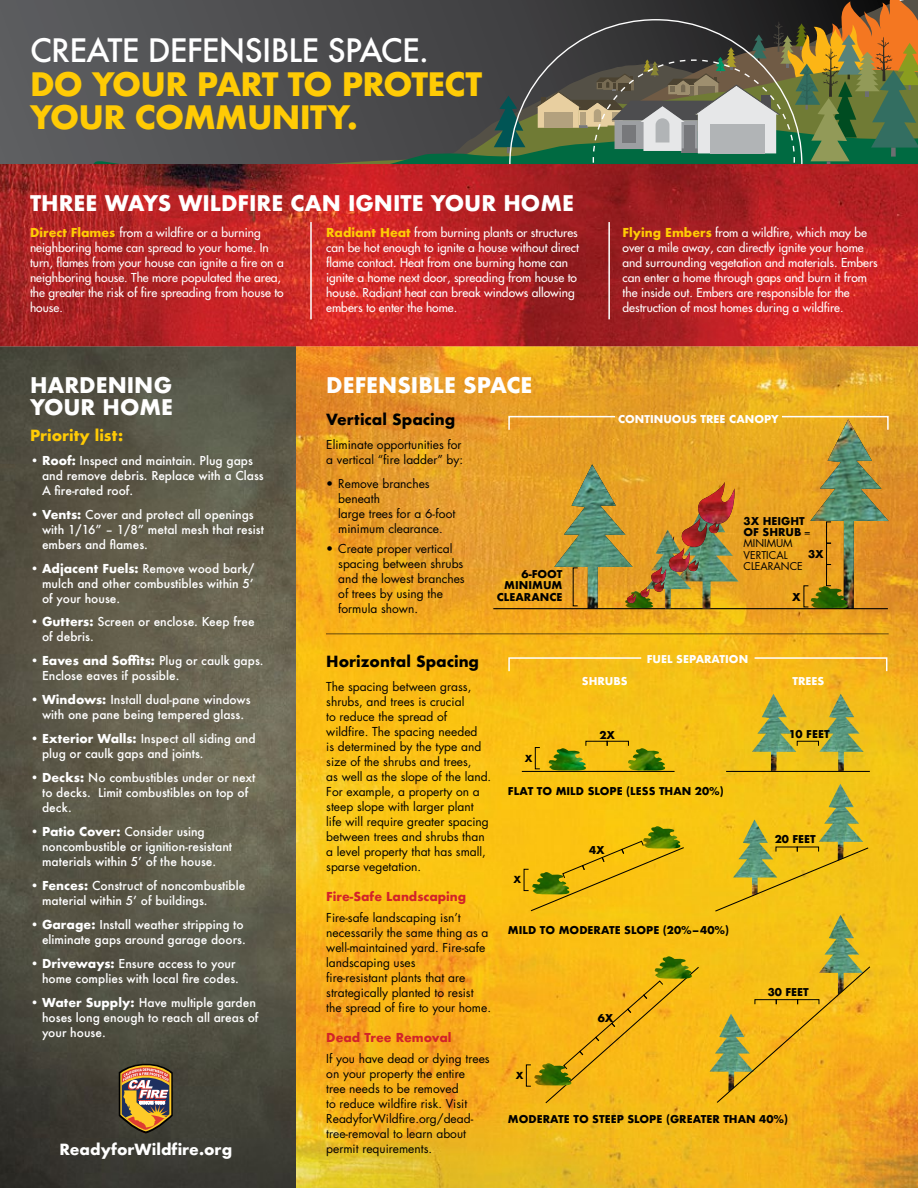
<style>
.page{position:relative;width:918px;height:1188px;background:#fff}
.page>*{position:absolute;margin:0;border:0;box-sizing:border-box;transform-origin:0 0}
.t1{font:700 31.35px/33.5px "Futura";letter-spacing:-.025em;color:#ffcb05}
.t2{font:500 31.35px "Futura";letter-spacing:-.025em;color:#fff}
.t3{font:700 21px/22.5px "Futura";color:#fff}
.t4{font:700 15px "Futura";color:#000}
.t5{font:700 15px "Futura";color:#fff}
.t6{font:700 15px "Futura";color:#ffcb05}
.t7{font:500 12px/15px "Futura";color:#fff}
.t8{font:12px/15px "Futura";color:#000}
.t9{font:12px/15px "Futura";color:#fff}
.t10{font:700 12px "Futura";color:#d2232a}
.t11{font:700 10.5px/11.2px "Futura";color:#000;text-align:right}
.t12{font:700 10.5px "Futura";color:#fff}
.t13{font:10.5px/11.2px "Futura";color:#000}
.t14{font:700 9.45px "Futura";color:#000}
.s1{font-weight:700;color:#ffcb05}
.s2{font-weight:700}
</style>
<div class="page">
<div style="left:0;top:0;width:894px;height:164px;background:#5a5b5e"></div>
<svg style="left:93px;top:0;width:825px;height:164px"></svg>
<img style="left:296px;top:346px;width:622px;height:842px">
<img style="left:0;top:346px;width:296px;height:842px">
<hr style="left:493px;top:608px;width:395px;height:1px;background:#000">
<img style="left:691px;top:499px;width:48px;height:110px">
<img style="left:554px;top:464px;width:182px;height:144px">
<hr style="left:522px;top:771px;width:153px;height:1px;background:#000">
<img style="left:627px;top:748px;width:39px;height:23px">
<img style="left:642px;top:826px;width:39px;height:15px">
<img style="left:654px;top:956px;width:38px;height:10px">
<img style="left:548px;top:748px;width:38px;height:23px">
<img style="left:534px;top:1063px;width:10px;height:23px">
<div style="left:535px;top:747px;width:5px;height:22px;border:1px solid #000"></div>
<svg style="left:530px;top:841px;width:155px;height:71px"></svg>
<svg style="left:544px;top:966px;width:156px;height:138px"></svg>
<img style="left:819px;top:694px;width:45px;height:77px">
<img style="left:819px;top:784px;width:44px;height:63px">
<img style="left:819px;top:915px;width:44px;height:50px">
<img style="left:752px;top:694px;width:44px;height:77px">
<img style="left:733px;top:819px;width:44px;height:28px">
<img style="left:710px;top:1014px;width:6px;height:78px">
<hr style="left:726px;top:771px;width:144px;height:1px;background:#000">
<svg style="left:714px;top:847px;width:156px;height:65px"></svg>
<svg style="left:716px;top:965px;width:155px;height:139px"></svg>
<div style="left:797px;top:741px;width:22px;height:5px;border:1px solid #000"></div>
<div style="left:755px;top:999px;width:21px;height:5px;border:1px solid #000"></div>
<div style="left:776px;top:999px;width:22px;height:5px;border:1px solid #000"></div>
<div style="left:797px;top:999px;width:22px;height:5px;border:1px solid #000"></div>
<svg style="left:119px;top:1064px;width:54px;height:70px"></svg>
<hr style="left:326px;top:633px;width:563px;height:2px;background:#000">
<div style="left:526px;top:1065px;width:5px;height:21px;border:1px solid #000"></div>
<svg style="left:508px;top:415px;width:109px;height:16px"></svg>
<svg style="left:508px;top:657px;width:135px;height:16px"></svg>
<svg style="left:780px;top:415px;width:109px;height:194px"></svg>
<svg style="left:753px;top:657px;width:135px;height:16px"></svg>
<img style="left:0;top:164px;width:918px;height:182px">
<hr style="left:310px;top:222px;width:2px;height:97px;background:#fff">
<hr style="left:608px;top:222px;width:2px;height:97px;background:#fff">
<h1 class="t2" style="left:30px;top:29px;width:400px">CREATE DEFENSIBLE SPACE.</h1>
<h1 class="t1" style="left:30px;top:67px;width:454px">DO YOUR PART TO PROTECT<br>YOUR COMMUNITY.</h1>
<h2 class="t3" style="left:30px;top:192px;width:546px">THREE WAYS WILDFIRE CAN IGNITE YOUR HOME</h2>
<p class="t9" style="left:30px;top:225px;width:255px"><span class="s1">Direct Flames</span> from a wildfire or a burning neighboring home can spread to your home. In turn, flames from your house can ignite a fire on a neighboring house. The more populated the area, the greater the risk of fire spreading from house to house.</p>
<p class="t9" style="left:326px;top:225px;width:254px"><span class="s1">Radiant Heat</span> from burning plants or structures can be hot enough to ignite a house without direct flame contact. Heat from one burning home can ignite a home next door, spreading from house to house. Radiant heat can break windows allowing embers to enter the home.</p>
<p class="t9" style="left:623px;top:225px;width:257px"><span class="s1">Flying Embers</span> from a wildfire, which may be over a mile away, can directly ignite your home and surrounding vegetation and materials. Embers can enter a home through gaps and burn it from the inside out. Embers are responsible for the destruction of most homes during a wildfire.</p>
<h2 class="t3" style="left:30px;top:374px;width:145px">HARDENING<br>YOUR HOME</h2>
<p class="t6" style="left:30px;top:424px;width:95px">Priority list:</p>
<p class="t7" style="left:42px;top:453px;width:223px;text-indent:-12px"><span class="s2">• Roof:</span> Inspect and maintain. Plug gaps and remove debris. Replace with a Class<br>A fire-rated roof.</p>
<p class="t7" style="left:42px;top:507px;width:223px;text-indent:-12px"><span class="s2">• Vents:</span> Cover and protect all openings with 1/16” – 1/8” metal mesh that resist embers and flames.</p>
<p class="t7" style="left:42px;top:560px;width:214px;text-align:justify;text-indent:-12px"><span class="s2">• Adjacent Fuels:</span> Remove wood bark/ mulch and other combustibles within 5’ of your house.</p>
<p class="t7" style="left:42px;top:614px;width:214px;text-indent:-12px"><span class="s2">• Gutters:</span> Screen or enclose. Keep free of debris.</p>
<p class="t7" style="left:42px;top:653px;width:223px;text-indent:-12px"><span class="s2">• Eaves and Soffits:</span> Plug or caulk gaps.<br>Enclose eaves if possible.</p>
<p class="t7" style="left:30px;top:692px;width:222px;text-align:center"><span class="s2">• Windows:</span> Install dual-pane windows with one pane being tempered glass.</p>
<p class="t7" style="left:42px;top:731px;width:215px;text-indent:-12px"><span class="s2">• Exterior Walls:</span> Inspect all siding and plug or caulk gaps and joints.</p>
<p class="t7" style="left:42px;top:770px;width:215px;text-indent:-12px"><span class="s2">• Decks:</span> No combustibles under or next to decks. Limit combustibles on top of deck.</p>
<p class="t7" style="left:42px;top:824px;width:192px;text-indent:-12px"><span class="s2">• Patio Cover:</span> Consider using noncombustible or ignition-resistant materials within 5’ of the house.</p>
<p class="t7" style="left:42px;top:878px;width:205px;text-indent:-12px"><span class="s2">• Fences:</span> Construct of noncombustible material within 5’ of buildings.</p>
<p class="t7" style="left:30px;top:917px;width:217px;text-align:right"><span class="s2">• Garage:</span> Install weather stripping to eliminate gaps around garage doors.</p>
<p class="t7" style="left:30px;top:956px;width:210px;text-align:right"><span class="s2">• Driveways:</span> Ensure access to your home complies with local fire codes.</p>
<p class="t7" style="left:42px;top:994px;width:218px;text-indent:-12px"><span class="s2">• Water Supply:</span> Have multiple garden hoses long enough to reach all areas of your house.</p>
<p class="t5" style="left:59px;top:1138px;width:174px">ReadyforWildfire.org</p>
<h2 class="t3" style="left:326px;top:374px;width:208px">DEFENSIBLE SPACE</h2>
<p class="t4" style="left:326px;top:409px;width:130px">Vertical Spacing</p>
<p class="t8" style="left:326px;top:437px;width:138px">Eliminate opportunities for a vertical “fire ladder” by:</p>
<p class="t8" style="left:338px;top:476px;width:119px;text-indent:-12px">• Remove branches beneath<br>large trees for a 6-foot minimum clearance.</p>
<p class="t8" style="left:338px;top:541px;width:128px;text-indent:-12px">• Create proper vertical spacing between shrubs and the lowest branches of trees by using the formula shown.</p>
<p class="t11" style="left:497px;top:569px;width:67px">6-FOOT<br>MINIMUM<br>CLEARANCE</p>
<p class="t12" style="left:618px;top:411px;width:162px">CONTINUOUS TREE CANOPY</p>
<p class="t13" style="left:744px;top:515px;width:69px"><span class="s2">3X HEIGHT<br>OF SHRUB</span> =<br>MINIMUM<br>VERTICAL<br>CLEARANCE</p>
<p class="t11" style="left:808px;top:548px;width:17px">3X</p>
<p class="t11" style="left:792px;top:592px;width:10px">X</p>
<p class="t4" style="left:326px;top:650px;width:154px">Horizontal Spacing</p>
<p class="t8" style="left:326px;top:679px;width:167px">The spacing between grass, shrubs, and trees is crucial<br>to reduce the spread of wildfire. The spacing needed<br>is determined by the type and size of the shrubs and trees,<br>as well as the slope of the land.<br>For example, a property on a steep slope with larger plant life will require greater spacing between trees and shrubs than a level property that has small, sparse vegetation.</p>
<p class="t10" style="left:326px;top:888px;width:141px">Fire-Safe Landscaping</p>
<p class="t8" style="left:326px;top:910px;width:166px">Fire-safe landscaping isn’t necessarily the same thing as a well-maintained yard. Fire-safe landscaping uses<br>fire-resistant plants that are strategically planted to resist the spread of fire to your home.</p>
<p class="t10" style="left:326px;top:1029px;width:127px">Dead Tree Removal</p>
<p class="t8" style="left:326px;top:1051px;width:165px">If you have dead or dying trees on your property the entire<br>tree needs to be removed<br>to reduce wildfire risk. Visit<br>ReadyforWildfire.org/dead&shy;tree-removal to learn about permit requirements.</p>
<p class="t12" style="left:647px;top:652px;width:103px">FUEL SEPARATION</p>
<p class="t12" style="left:582px;top:673px;width:47px">SHRUBS</p>
<p class="t12" style="left:792px;top:673px;width:33px">TREES</p>
<p class="t14" style="left:525px;top:751px;width:9px">X</p>
<p class="t11" style="left:600px;top:730px;width:17px">2X</p>
<p class="t11" style="left:508px;top:786px;width:217px">FLAT TO MILD SLOPE (LESS THAN 20%)</p>
<p class="t14" style="left:513px;top:873px;width:9px">X</p>
<p class="t11" style="left:589px;top:844px;width:17px">4X</p>
<p class="t11" style="left:508px;top:924px;width:223px">MILD TO MODERATE SLOPE (20%–40%)</p>
<p class="t14" style="left:516px;top:1069px;width:9px">X</p>
<p class="t11" style="left:598px;top:1012px;width:17px">6X</p>
<p class="t11" style="left:789px;top:728px;width:42px">10 FEET</p>
<p class="t11" style="left:775px;top:833px;width:43px">20 FEET</p>
<p class="t11" style="left:768px;top:987px;width:43px">30 FEET</p>
<p class="t11" style="left:508px;top:1113px;width:282px">MODERATE TO STEEP SLOPE (GREATER THAN 40%)</p>
</div>
